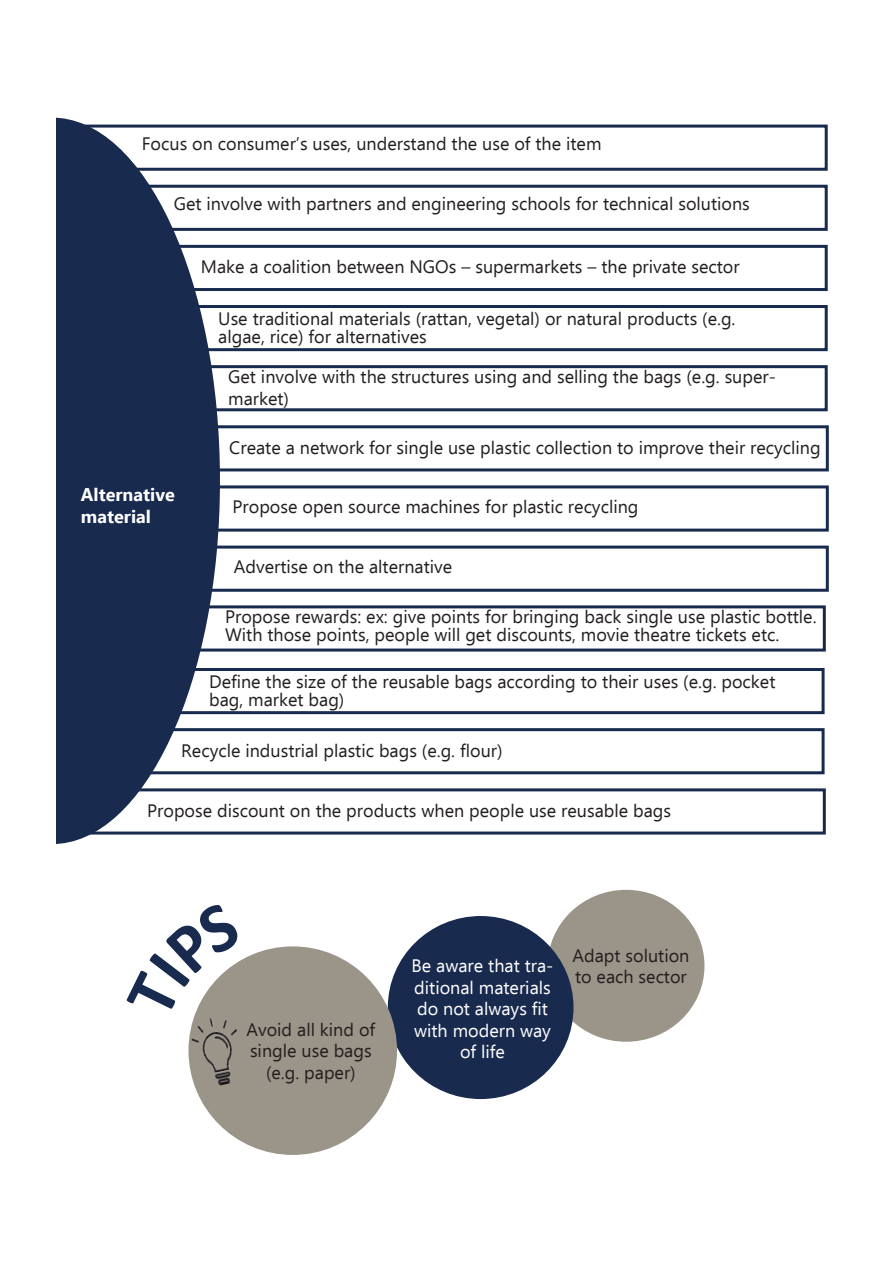
<style>
.page{position:relative;width:893px;height:1263px;background:#fff}
.page>*{position:absolute;margin:0;border:0;box-sizing:border-box;transform-origin:0 0}
.t1{font:18px/21.6px "Ebrima";color:#231f20}
.t2{font:18px/21.6px "Ebrima";color:#fff;text-align:center}
.t3{font:700 18px/21.6px "Ebrima";color:#fff}
</style>
<div class="page">
<div style="left:548px;top:890px;width:156px;height:152px;background:#9b9489;border-radius:50%"></div>
<svg style="left:56px;top:118px;width:164px;height:726px;fill:#192a4f"></svg>
<div style="left:81px;top:125px;width:747px;height:46px;border:3px solid #192a4f"></div>
<div style="left:96px;top:185px;width:732px;height:46px;border:3px solid #192a4f"></div>
<div style="left:96px;top:245px;width:732px;height:46px;border:3px solid #192a4f"></div>
<div style="left:96px;top:305px;width:732px;height:46px;border:3px solid #192a4f"></div>
<div style="left:96px;top:365px;width:732px;height:46px;border:3px solid #192a4f"></div>
<div style="left:98px;top:425px;width:731px;height:46px;border:3px solid #192a4f"></div>
<div style="left:97px;top:485px;width:732px;height:47px;border:3px solid #192a4f"></div>
<div style="left:97px;top:546px;width:732px;height:46px;border:3px solid #192a4f"></div>
<div style="left:94px;top:605px;width:732px;height:46px;border:3px solid #192a4f"></div>
<div style="left:92px;top:668px;width:733px;height:46px;border:3px solid #192a4f"></div>
<div style="left:95px;top:728px;width:730px;height:46px;border:3px solid #192a4f"></div>
<div style="left:90px;top:788px;width:736px;height:46px;border:3px solid #192a4f"></div>
<div style="left:388px;top:916px;width:185px;height:183px;background:#192a4f;border-radius:50%"></div>
<div style="left:188px;top:946px;width:209px;height:209px;background:#9b9489;border-radius:50%"></div>
<img style="left:188px;top:1020px;width:49px;height:69px">
<svg style="left:193px;top:959px;width:49px;height:61px"></svg>
<p class="t1" style="left:142px;top:133px;width:461px">Focus on consumer’s uses, understand the use of the item</p>
<p class="t1" style="left:174px;top:193px;width:578px">Get involve with partners and engineering schools for technical solutions</p>
<p class="t1" style="left:201px;top:255px;width:540px">Make a coalition between NGOs – supermarkets – the private sector</p>
<p class="t1" style="left:218px;top:309px;width:519px;line-height:18px">Use traditional materials (rattan, vegetal) or natural products (e.g. algae, rice) for alternatives</p>
<p class="t1" style="left:228px;top:366px;width:549px">Get involve with the structures using and selling the bags (e.g. super&shy;market)</p>
<p class="t3" style="left:81px;top:483px;width:95px">Alternative material</p>
<p class="t1" style="left:229px;top:436px;width:593px">Create a network for single use plastic collection to improve their recycling</p>
<p class="t1" style="left:232px;top:495px;width:407px">Propose open source machines for plastic recycling</p>
<p class="t1" style="left:234px;top:556px;width:220px">Advertise on the alternative</p>
<p class="t1" style="left:225px;top:608px;width:593px;line-height:18px">Propose rewards: ex: give points for bringing back single use plastic bottle.<br>With those points, people will get discounts, movie theatre tickets etc.</p>
<p class="t1" style="left:209px;top:672px;width:568px;line-height:18px">Define the size of the reusable bags according to their uses (e.g. pocket bag, market bag)</p>
<p class="t1" style="left:181px;top:739px;width:323px">Recycle industrial plastic bags (e.g. flour)</p>
<p class="t1" style="left:147px;top:799px;width:525px">Propose discount on the products when people use reusable bags</p>
<p class="t1" style="left:246px;top:1018px;width:130px;text-align:center">Avoid all kind of single use bags (e.g. paper)</p>
<p class="t2" style="left:412px;top:954px;width:143px">Be aware that tra&shy;ditional materials do not always fit with modern way of life</p>
<p class="t1" style="left:572px;top:944px;width:118px">Adapt solution to each sector</p>
</div>
